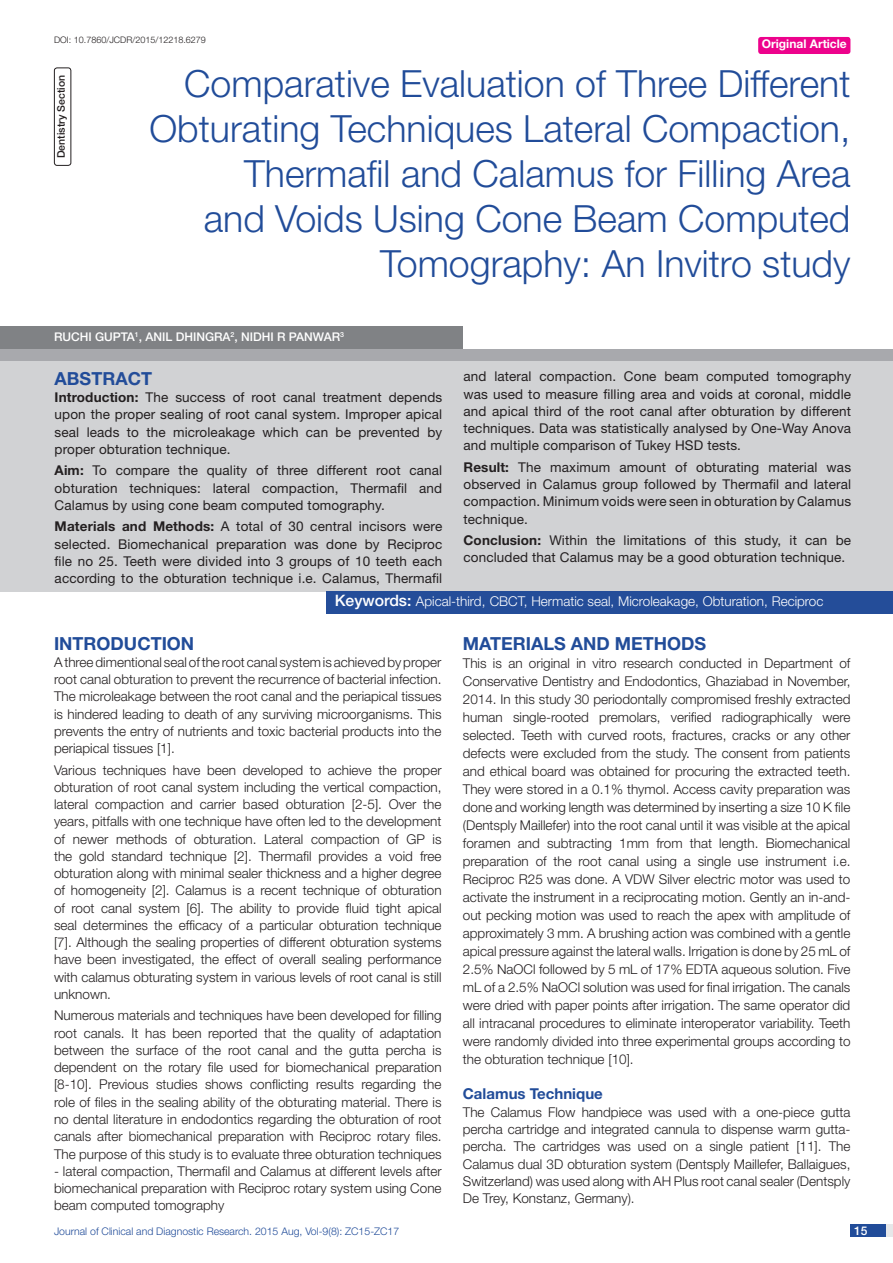
<style>
.page{position:relative;width:893px;height:1263px;background:#fff}
.page>*{position:absolute;margin:0;border:0;box-sizing:border-box;transform-origin:0 0}
.t1{font:300 37.5px/45px "Helvetica Neue";color:#214c99;text-align:right}
.Heading{font:700 18px "Helvetica Neue";color:#214c99}
.Abstract_head{font:700 18px "Helvetica Neue";color:#214c99}
.Level_2{font:700 15px "Helvetica Neue";color:#214c99}
.Body_text{font:300 13.5px/17.2px "Helvetica Neue";color:#231f20;text-align:justify}
.Abstract_Text{font:13.5px/17.2px "Helvetica Neue";letter-spacing:.01em;color:#231f20;text-align:justify}
.t2{font:300 13.5px "Helvetica Neue";color:#fff}
.Author{font:500 12px "Helvetica Neue";color:#fff}
.t3{font:700 12px "Helvetica Neue";color:#fff}
.t4{font:300 10.5px "Helvetica Neue";color:#214c99}
.t5{font:500 10.5px "Helvetica Neue";color:#231f20}
.DOI{font:300 9px "Helvetica Neue";color:#231f20}
.s1{color:#244d99}
.s2{font-weight:700}
.s3{font-weight:500;font-size:15.75px}
</style>
<div class="page">
<div style="left:850px;top:1224px;width:43px;height:13px;background:#e6e7e9"></div>
<div style="left:850px;top:1224px;width:35px;height:13px;background:#214c99"></div>
<div style="left:758px;top:37px;width:92px;height:17px;background:#ed028c;border-radius:3px"></div>
<div style="left:0;top:349px;width:893px;height:12px;background:#a8a9ad"></div>
<div style="left:0;top:361px;width:893px;height:231px;background:#d1d2d4"></div>
<div style="left:326px;top:591px;width:567px;height:23px;background:#244d99"></div>
<div style="left:0;top:327px;width:463px;height:22px;background:#808285"></div>
<div style="left:54px;top:68px;width:17px;height:98px;border:1px solid #231f20;border-radius:3px"></div>
<p class="DOI" style="left:54px;top:35px;width:153px">DOI: 10.7860/JCDR/2015/12218.6279</p>
<p class="t3" style="left:762px;top:37px;width:87px">Original Article</p>
<p class="t5" style="left:55px;top:158px;width:85px;rotate:-90deg">DENTISTRY SECTION</p>
<p class="t1" style="left:150px;top:60px;width:702px">Comparative Evaluation of Three Different Obturating Techniques Lateral Compaction, Thermafil and Calamus for Filling Area<br>and Voids Using Cone Beam Computed Tomography: An Invitro study</p>
<p class="Author" style="left:54px;top:330px;width:292px">RUCHI GUPTA<sup>1</sup>, ANIL DHINGRA<sup>2</sup>, NIDHI R PANWAR<sup>3</sup></p>
<p class="Abstract_head" style="left:55px;top:367px;width:98px">ABST<span class="s1">RAC</span>T</p>
<p class="Abstract_Text" style="left:55px;top:388px;width:389px"><span class="s2">Introduction:</span> The success of root canal treatment depends upon the proper sealing of root canal system. Improper apical seal leads to the microleakage which can be prevented by proper obturation technique.</p>
<p class="Abstract_Text" style="left:55px;top:462px;width:389px"><span class="s2">Aim:</span> To compare the quality of three different root canal obturation techniques: lateral compaction, Thermafil and Calamus by using cone beam computed tomography.</p>
<p class="Abstract_Text" style="left:55px;top:518px;width:389px"><span class="s2">Materials and Methods:</span> A total of 30 central incisors were selected. Biomechanical preparation was done by Reciproc file no 25. Teeth were divided into 3 groups of 10 teeth each according to the obturation technique i.e. Calamus, Thermafil</p>
<p class="Abstract_Text" style="left:463px;top:368px;width:389px">and lateral compaction. Cone beam computed tomography was used to measure filling area and voids at coronal, middle and apical third of the root canal after obturation by different techniques. Data was statistically analysed by One-Way Anova and multiple comparison of Tukey HSD tests.</p>
<p class="Abstract_Text" style="left:463px;top:458px;width:389px"><span class="s2">Result:</span> The maximum amount of obturating material was observed in Calamus group followed by Thermafil and lateral compaction. Minimum voids were seen in obturation by Calamus technique.</p>
<p class="Abstract_Text" style="left:463px;top:531px;width:389px"><span class="s2">Conclusion:</span> Within the limitations of this study, it can be concluded that Calamus may be a good obturation technique.</p>
<p class="t2" style="left:335px;top:593px;width:490px"><span class="s3">KEYWORDS:</span> Apical-third, CBCT, Hermatic seal, Microleakage, Obturation, Reciproc</p>
<p class="Heading" style="left:54px;top:632px;width:142px">Introduction</p>
<p class="Body_text" style="left:54px;top:653px;width:389px">A three dimentional seal of the root canal system is achieved by proper root canal obturation to prevent the recurrence of bacterial infection.<br>The microleakage between the root canal and the periapical tissues is hindered leading to death of any surviving microorganisms. This prevents the entry of nutrients and toxic bacterial products into the periapical tissues [1].</p>
<p class="Body_text" style="left:54px;top:761px;width:389px">Various techniques have been developed to achieve the proper obturation of root canal system including the vertical compaction, lateral compaction and carrier based obturation [2-5]. Over the years, pitfalls with one technique have often led to the development of newer methods of obturation. Lateral compaction of GP is the gold standard technique [2]. Thermafil provides a void free obturation along with minimal sealer thickness and a higher degree of homogeneity [2]. Calamus is a recent technique of obturation of root canal system [6]. The ability to provide fluid tight apical seal determines the efficacy of a particular obturation technique [7]. Although the sealing properties of different obturation systems have been investigated, the effect of overall sealing performance with calamus obturating system in various levels of root canal is still unknown.</p>
<p class="Body_text" style="left:54px;top:1007px;width:389px">Numerous materials and techniques have been developed for filling root canals. It has been reported that the quality of adaptation between the surface of the root canal and the gutta percha is dependent on the rotary file used for biomechanical preparation [8-10]. Previous studies shows conflicting results regarding the role of files in the sealing ability of the obturating material. There is no dental literature in endodontics regarding the obturation of root canals after biomechanical preparation with Reciproc rotary files.<br>The purpose of this study is to evaluate three obturation techniques</p>
<p class="Body_text" style="left:54px;top:1162px;width:389px">- lateral compaction, Thermafil and Calamus at different levels after biomechanical preparation with Reciproc rotary system using Cone beam computed tomography</p>
<p class="Heading" style="left:463px;top:632px;width:245px">Materials and Methods</p>
<p class="Body_text" style="left:463px;top:654px;width:389px;line-height:18px">This is an original in vitro research conducted in Department of Conservative Dentistry and Endodontics, Ghaziabad in November, 2014. In this study 30 periodontally compromised freshly extracted human single-rooted premolars, verified radiographically were selected. Teeth with curved roots, fractures, cracks or any other defects were excluded from the study. The consent from patients and ethical board was obtained for procuring the extracted teeth.<br>They were stored in a 0.1% thymol. Access cavity preparation was done and working length was determined by inserting a size 10 K file (Dentsply Maillefer) into the root canal until it was visible at the apical foramen and subtracting 1mm from that length. Biomechanical preparation of the root canal using a single use instrument i.e.<br>Reciproc R25 was done. A VDW Silver electric motor was used to activate the instrument in a reciprocating motion. Gently an in-and&shy;out pecking motion was used to reach the apex with amplitude of approximately 3 mm. A brushing action was combined with a gentle apical pressure against the lateral walls. Irrigation is done by 25 mL of 2.5% NaOCl followed by 5 mL of 17% EDTA aqueous solution. Five mL of a 2.5% NaOCl solution was used for final irrigation. The canals were dried with paper points after irrigation. The same operator did all intracanal procedures to eliminate interoperator variability. Teeth were randomly divided into three experimental groups according to the obturation technique [10].</p>
<p class="Level_2" style="left:463px;top:1085px;width:141px">Calamus Technique</p>
<p class="Body_text" style="left:463px;top:1103px;width:389px">The Calamus Flow handpiece was used with a one-piece gutta percha cartridge and integrated cannula to dispense warm gutta&shy;percha. The cartridges was used on a single patient [11]. The Calamus dual 3D obturation system (Dentsply Maillefer, Ballaigues, Switzerland) was used along with AH Plus root canal sealer (Dentsply De Trey, Konstanz, Germany).</p>
<p class="t4" style="left:54px;top:1225px;width:347px">Journal of Clinical and Diagnostic Research. 2015 Aug, Vol-9(8): ZC15-ZC17</p>
<p class="Author" style="left:854px;top:1223px;width:15px">15</p>
</div>
